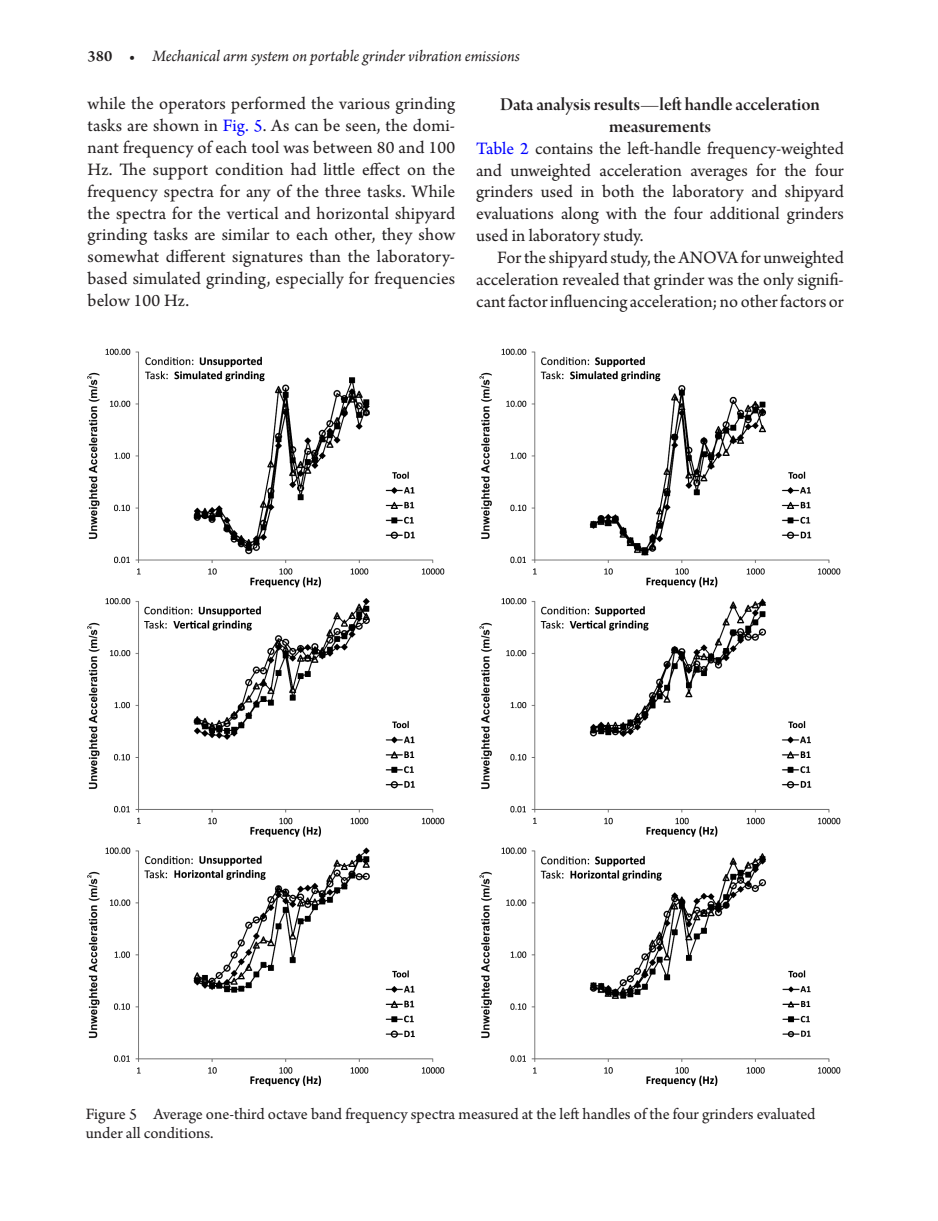
<style>
.page{position:relative;width:938px;height:1221px;background:#fff}
.page>*{position:absolute;margin:0;border:0;box-sizing:border-box;transform-origin:0 0}
.t1{font:19.25px/21.9px "Arno Pro Smbd Display";letter-spacing:-.005em;color:#231f20;text-align:center}
.t2{font:18.38px/21.9px "Arno Pro";color:#231f20;text-align:justify}
.t3{font:16.62px/19.2px "Arno Pro";color:#231f20}
.t4{font:italic 16.62px "Arno Pro";letter-spacing:-.005em;color:#231f20}
.s1{font-weight:600;font-style:normal}
.s2{color:#00f}
</style>
<div class="page">
<img style="left:87px;top:348px;width:754px;height:739px">
<p class="t4" style="left:87px;top:46px;width:433px"><span class="s1">380 •</span> Mechanical arm system on portable grinder vibration emissions</p>
<p class="t2" style="left:88px;top:94px;width:369px">while the operators performed the various grinding tasks are shown in <span class="s2">Fig. 5</span>. As can be seen, the domi&shy;nant frequency of each tool was between 80 and 100<br>Hz. The support condition had little effect on the frequency spectra for any of the three tasks. While the spectra for the vertical and horizontal shipyard grinding tasks are similar to each other, they show somewhat different signatures than the laboratory&shy;based simulated grinding, especially for frequencies below 100 Hz.</p>
<p class="t1" style="left:500px;top:94px;width:321px">Data analysis results—left handle acceleration measurements</p>
<p class="t2" style="left:476px;top:138px;width:369px"><span class="s2">Table 2</span> contains the left-handle frequency-weighted and unweighted acceleration averages for the four grinders used in both the laboratory and shipyard evaluations along with the four additional grinders used in laboratory study.</p>
<p class="t2" style="left:476px;top:247px;width:369px;text-indent:21px">For the shipyard study, the ANOVA for unweighted acceleration revealed that grinder was the only signifi&shy;cant factor influencing acceleration; no other factors or</p>
<p class="t3" style="left:86px;top:1105px;width:731px">Figure 5 Average one-third octave band frequency spectra measured at the left handles of the four grinders evaluated under all conditions.</p>
</div>
